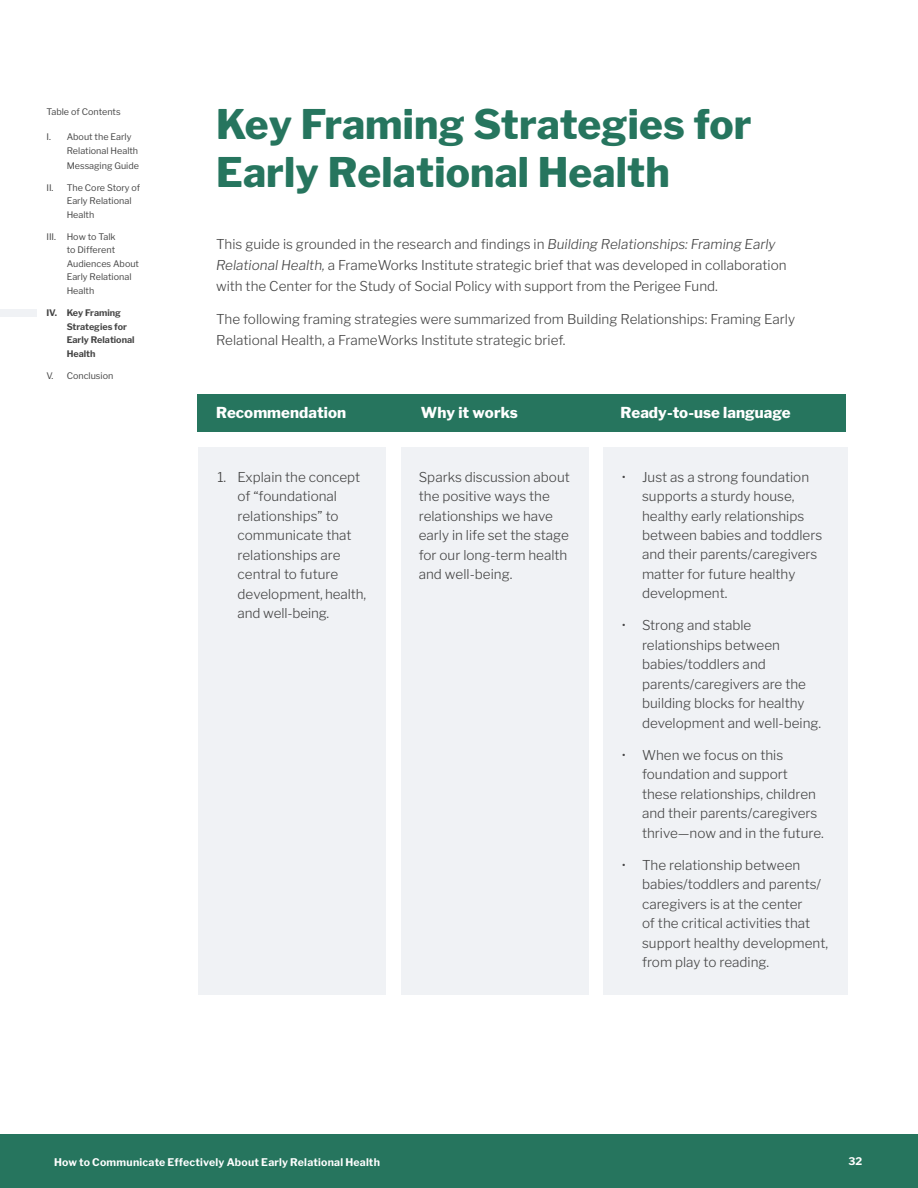
<style>
.page{position:relative;width:918px;height:1188px;background:#fff}
.page>*{position:absolute;margin:0;border:0;box-sizing:border-box;transform-origin:0 0}
.t1{font:800 40.5px/48.6px "Libre Franklin";letter-spacing:.005em;color:#26755e}
.t2{font:800 15px "Libre Franklin";letter-spacing:.005em;color:#fff}
.t3{font:300 13.5px/19.5px "Libre Franklin";color:#454545}
.t4{font:700 10.5px "Libre Franklin";letter-spacing:.02em;color:#fff}
.t5{font:9px/13.5px "Libre Franklin";color:#454545}
.t6{font:700 9px/13.5px "Libre Franklin";color:#454545}
.s1{font-style:italic}
</style>
<div class="page">
<div style="left:0;top:309px;width:37px;height:7px;background:#f0f2f5"></div>
<div style="left:198px;top:447px;width:188px;height:548px;background:#f0f2f5"></div>
<div style="left:401px;top:447px;width:188px;height:548px;background:#f0f2f5"></div>
<div style="left:604px;top:447px;width:244px;height:548px;background:#f0f2f5"></div>
<div style="left:198px;top:394px;width:648px;height:38px;background:#26755e"></div>
<div style="left:0;top:1134px;width:918px;height:54px;background:#26755e"></div>
<p class="t5" style="left:46px;top:106px;width:76px">Table of Contents</p>
<h1 class="t1" style="left:216px;top:101px;width:537px">Key Framing Strategies for<br>Early Relational Health</h1>
<p class="t5" style="left:67px;top:130px;width:74px;line-height:14.4px;text-indent:-20px">I. About the Early<br>Relational Health<br>Messaging Guide</p>
<p class="t5" style="left:67px;top:181px;width:75px;text-indent:-20px">II. The Core Story of<br>Early Relational<br>Health</p>
<p class="t5" style="left:67px;top:230px;width:74px;text-indent:-20px">III. How to Talk<br>to Different<br>Audiences About<br>Early Relational<br>Health</p>
<p class="t6" style="left:67px;top:306px;width:69px;text-indent:-20px">IV. Key Framing<br>Strategies for<br>Early Relational<br>Health</p>
<p class="t5" style="left:46px;top:369px;width:68px">V. Conclusion</p>
<p class="t3" style="left:216px;top:233px;width:572px;line-height:21px">This guide is grounded in the research and findings in <span class="s1">Building Relationships: Framing Early<br>Relational Health,</span> a FrameWorks Institute strategic brief that was developed in collaboration with the Center for the Study of Social Policy with support from the Perigee Fund.</p>
<p class="t3" style="left:216px;top:309px;width:581px;line-height:21px">The following framing strategies were summarized from Building Relationships: Framing Early<br>Relational Health, a FrameWorks Institute strategic brief.</p>
<p class="t2" style="left:216px;top:405px;width:132px">Recommendation</p>
<p class="t2" style="left:421px;top:405px;width:98px">Why it works</p>
<p class="t2" style="left:620px;top:405px;width:172px">Ready-to-use language</p>
<p class="t3" style="left:238px;top:467px;width:130px;text-indent:-20px">1. Explain the concept of “foundational relationships” to communicate that relationships are central to future development, health, and well-being.</p>
<p class="t3" style="left:419px;top:467px;width:153px">Sparks discussion about the positive ways the relationships we have early in life set the stage for our long-term health and well-being.</p>
<p class="t3" style="left:642px;top:467px;width:182px;text-indent:-20px">• Just as a strong foundation supports a sturdy house, healthy early relationships between babies and toddlers and their parents/caregivers matter for future healthy development.</p>
<p class="t3" style="left:642px;top:616px;width:181px;text-indent:-20px">• Strong and stable relationships between babies/toddlers and parents/caregivers are the building blocks for healthy development and well-being.</p>
<p class="t3" style="left:642px;top:745px;width:183px;text-indent:-20px">• When we focus on this foundation and support these relationships, children and their parents/caregivers thrive—now and in the future.</p>
<p class="t3" style="left:642px;top:855px;width:188px;text-indent:-20px">• The relationship between babies/toddlers and parents/ caregivers is at the center<br>of the critical activities that support healthy development, from play to reading.</p>
<p class="t4" style="left:54px;top:1157px;width:327px">How to Communicate Effectively About Early Relational Health</p>
<p class="t4" style="left:849px;top:1156px;width:15px">32</p>
</div>
